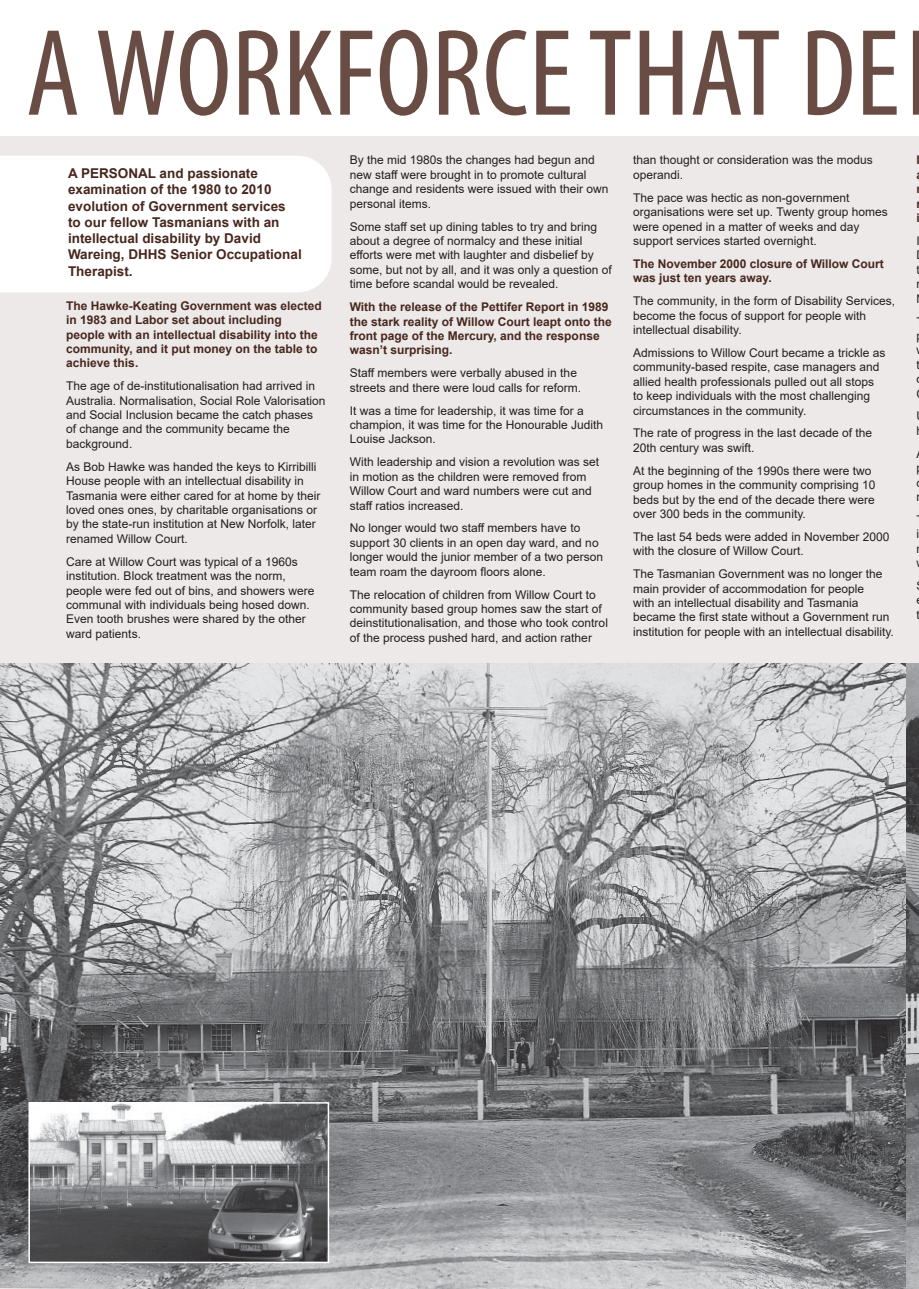
<style>
.page{position:relative;width:919px;height:1289px;background:#fff}
.page>*{position:absolute;margin:0;border:0;box-sizing:border-box;transform-origin:0 0}
.t1{font:condensed 124.5px "Myriad Pro";color:#694d44}
.t2{font:700 13.5px/16.2px "Arial";color:#47271e}
.t3{font:12px/14.4px "Arial";color:#231f20}
.t4{font:700 12px/14.4px "Arial";color:#47271e}
</style>
<div class="page">
<div style="left:0;top:136px;width:918px;height:1152px;background:#ede9e8"></div>
<img style="left:0;top:663px;width:918px;height:625px">
<img style="left:31px;top:1105px;width:295px;height:155px">
<div style="left:28px;top:1102px;width:301px;height:161px;border:2px solid #fff"></div>
<div style="left:0;top:156px;width:331px;height:136px;background:#fff"></div>
<p class="t1" style="left:26px;top:-2px;width:875px">A WORKFORCE THAT DE</p>
<p class="t2" style="left:68px;top:165px;width:235px">A PERSONAL and passionate examination of the 1980 to 2010 evolution of Government services to our fellow Tasmanians with an intellectual disability by David<br>Wareing, DHHS Senior Occupational<br>Therapist.</p>
<p class="t4" style="left:66px;top:298px;width:257px">The Hawke-Keating Government was elected in 1983 and Labor set about including people with an intellectual disability into the community, and it put money on the table to achieve this.</p>
<p class="t3" style="left:66px;top:379px;width:261px">The age of de-institutionalisation had arrived in Australia. Normalisation, Social Role Valorisation and Social Inclusion became the catch phases of change and the community became the background.</p>
<p class="t3" style="left:66px;top:459px;width:256px">As Bob Hawke was handed the keys to Kirribilli House people with an intellectual disability in Tasmania were either cared for at home by their loved ones ones, by charitable organisations or by the state-run institution at New Norfolk, later renamed Willow Court.</p>
<p class="t3" style="left:66px;top:554px;width:250px">Care at Willow Court was typical of a 1960s institution. Block treatment was the norm, people were fed out of bins, and showers were communal with individuals being hosed down.<br>Even tooth brushes were shared by the other ward patients.</p>
<p class="t3" style="left:349px;top:153px;width:260px">By the mid 1980s the changes had begun and new staff were brought in to promote cultural change and residents were issued with their own personal items.</p>
<p class="t3" style="left:349px;top:219px;width:264px">Some staff set up dining tables to try and bring about a degree of normalcy and these initial efforts were met with laughter and disbelief by some, but not by all, and it was only a question of time before scandal would be revealed.</p>
<p class="t4" style="left:349px;top:300px;width:263px">With the release of the Pettifer Report in 1989 the stark reality of Willow Court leapt onto the front page of the Mercury, and the response wasn’t surprising.</p>
<p class="t3" style="left:349px;top:366px;width:233px">Staff members were verbally abused in the streets and there were loud calls for reform.</p>
<p class="t3" style="left:349px;top:403px;width:255px">It was a time for leadership, it was time for a champion, it was time for the Honourable Judith<br>Louise Jackson.</p>
<p class="t3" style="left:349px;top:455px;width:251px">With leadership and vision a revolution was set in motion as the children were removed from Willow Court and ward numbers were cut and staff ratios increased.</p>
<p class="t3" style="left:349px;top:521px;width:255px">No longer would two staff members have to support 30 clients in an open day ward, and no longer would the junior member of a two person team roam the dayroom floors alone.</p>
<p class="t3" style="left:349px;top:587px;width:260px">The relocation of children from Willow Court to community based group homes saw the start of deinstitutionalisation, and those who took control of the process pushed hard, and action rather</p>
<p class="t3" style="left:633px;top:153px;width:241px">than thought or consideration was the modus operandi.</p>
<p class="t3" style="left:633px;top:190px;width:256px">The pace was hectic as non-government organisations were set up. Twenty group homes were opened in a matter of weeks and day support services started overnight.</p>
<p class="t4" style="left:633px;top:256px;width:252px">The November 2000 closure of Willow Court was just ten years away.</p>
<p class="t3" style="left:633px;top:294px;width:263px">The community, in the form of Disability Services, become the focus of support for people with intellectual disability.</p>
<p class="t3" style="left:633px;top:345px;width:254px">Admissions to Willow Court became a trickle as community-based respite, case managers and allied health professionals pulled out all stops to keep individuals with the most challenging circumstances in the community.</p>
<p class="t3" style="left:633px;top:426px;width:240px">The rate of progress in the last decade of the<br>20th century was swift.</p>
<p class="t3" style="left:633px;top:463px;width:244px">At the beginning of the 1990s there were two group homes in the community comprising 10 beds but by the end of the decade there were over 300 beds in the community.</p>
<p class="t3" style="left:633px;top:529px;width:258px">The last 54 beds were added in November 2000 with the closure of Willow Court.</p>
<p class="t3" style="left:633px;top:566px;width:262px">The Tasmanian Government was no longer the main provider of accommodation for people<br>with an intellectual disability and Tasmania became the first state without a Government run institution for people with an intellectual disability.</p>
<p class="t4" style="left:916px;top:153px;width:5px">I</p>
<p class="t4" style="left:916px;top:211px;width:5px">i</p>
<p class="t3" style="left:916px;top:233px;width:5px">I</p>
<p class="t3" style="left:916px;top:262px;width:5px">t</p>
<p class="t3" style="left:916px;top:357px;width:5px">t</p>
<p class="t3" style="left:916px;top:527px;width:4px">i</p>
<p class="t3" style="left:916px;top:607px;width:5px">t</p>
</div>
